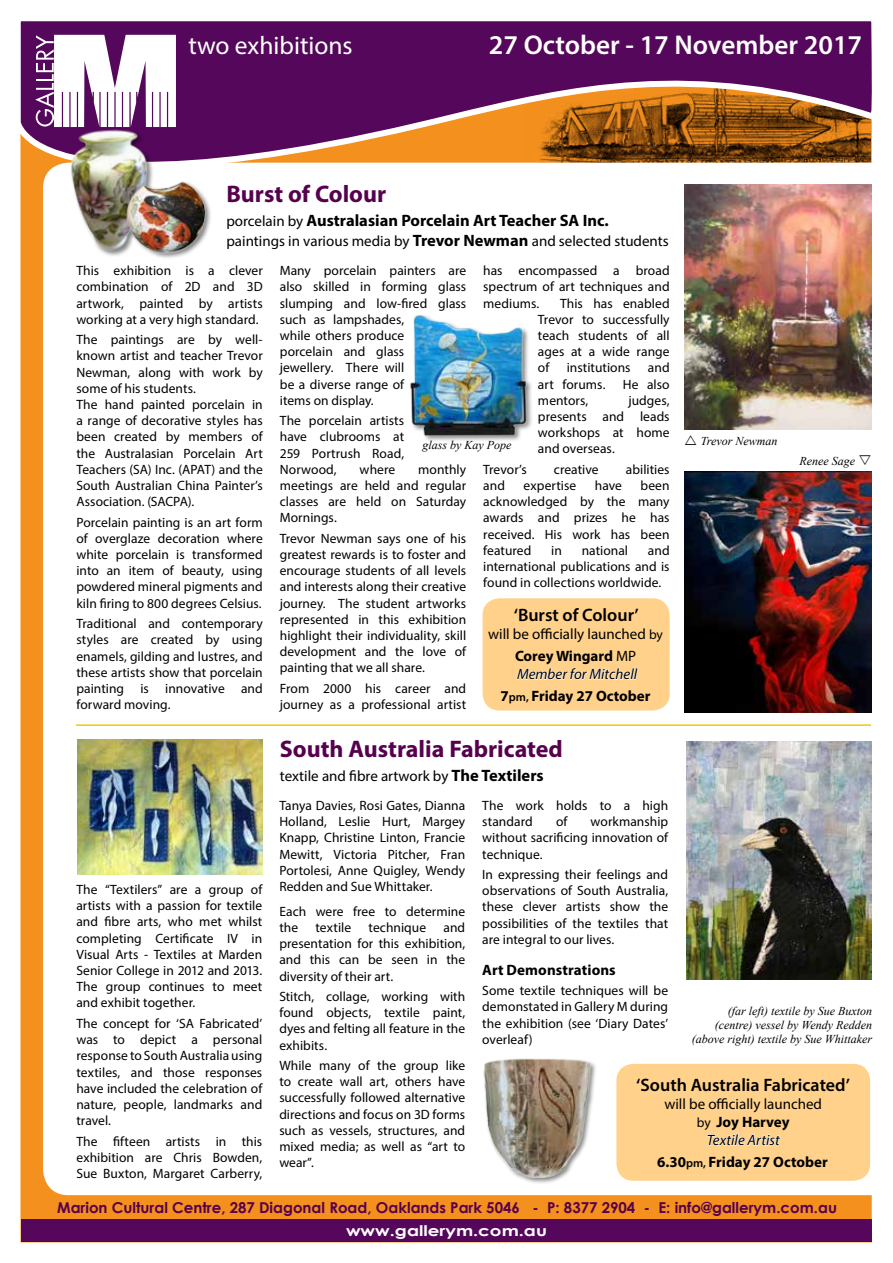
<style>
.page{position:relative;width:893px;height:1263px;background:#fff}
.page>*{position:absolute;margin:0;border:0;box-sizing:border-box;transform-origin:0 0}
.t1{font:600 27.15px "Myriad Pro";color:#fff}
.t2{font:25.5px "Myriad Pro";color:#fff}
.t3{font:700 24px "Myriad Pro";color:#56004e}
.t4{font:600 18px "Myriad Pro";color:#000}
.t5{font:700 16.5px "Myriad Pro";color:#000}
.t6{font:15px/18px "Myriad Pro";color:#000;text-align:center}
.t7{font:700 15px "Century Gothic";color:#56004e}
.t8{font:700 15px "Myriad Pro";color:#000}
.t9{font:italic 15px/22.2px "Myriad Pro";color:#000;text-align:center}
.t10{font:700 14.7px "Century Gothic";color:#fff;scale:1.24 1}
.t11{font:13.5px/16.2px "Myriad Pro";letter-spacing:.005em;color:#000;text-align:justify}
.t12{font:italic 12px/14.4px "Times New Roman";color:#000;text-align:right}
.s1{font-weight:400;font-size:15px}
.s2{font-weight:700;font-size:16.5px}
.s3{font-size:13.5px}
.s4{font-weight:700}
.s5{font-weight:700;font-style:normal}
.s6{font-weight:600;font-style:normal;font-size:12px}
.s7{font-style:italic}
.s8{font-weight:600;font-size:12px}
</style>
<div class="page">
<div style="left:21px;top:67px;width:851px;height:1175px;background:#f4901d"></div>
<div style="left:43px;top:187px;width:829px;height:1008px;background:#fff"></div>
<svg style="left:20px;top:21px;width:852px;height:166px;background:#8a4c65"></svg>
<svg style="left:35px;top:35px;width:141px;height:92px"></svg>
<div style="left:21px;top:1220px;width:851px;height:22px;background:#54075b"></div>
<hr style="left:76px;top:724px;width:795px;height:2px;background:#f0cb00">
<img style="left:685px;top:471px;width:186px;height:242px">
<img style="left:687px;top:741px;width:185px;height:238px">
<div style="left:616px;top:1064px;width:254px;height:117px;background:#ffd18b;border-radius:17px"></div>
<svg style="left:707px;top:1133px;width:74px;height:13px"></svg>
<img style="left:684px;top:184px;width:188px;height:245px">
<div style="left:409px;top:313px;width:124px;height:129px;background:#000;opacity:.5"></div>
<img style="left:404px;top:312px;width:125px;height:128px">
<img style="left:56px;top:106px;width:109px;height:167px">
<img style="left:117px;top:178px;width:98px;height:81px">
<div style="left:483px;top:598px;width:187px;height:112px;background:#ffd18b;border-radius:17px"></div>
<svg style="left:516px;top:668px;width:122px;height:12px"></svg>
<img style="left:77px;top:740px;width:186px;height:134px">
<div style="left:483px;top:1057px;width:114px;height:128px;background:#000;opacity:.5"></div>
<img style="left:479px;top:1056px;width:118px;height:124px">
<svg style="left:685px;top:435px;width:11px;height:10px"></svg>
<h2 class="t2" style="left:188px;top:30px;width:166px">two exhibitions</h2>
<h1 class="t1" style="left:489px;top:28px;width:375px">27 October - 17 November 2017</h1>
<h3 class="t3" style="left:226px;top:178px;width:161px">Burst of Colour</h3>
<p class="t5" style="left:226px;top:210px;width:384px"><span class="s1">porcelain by</span> Australasian Porcelain Art Teacher SA Inc.</p>
<p class="t6" style="left:226px;top:232px;width:444px">paintings in various media by <span class="s2">Trevor Newman</span> and selected students</p>
<p class="t11" style="left:76px;top:262px;width:188px">This exhibition is a clever combination of 2D and 3D artwork, painted by artists working at a very high standard.</p>
<p class="t11" style="left:76px;top:331px;width:188px;text-align:left">The paintings are by well&shy;known artist and teacher Trevor<br>Newman, along with work by some of his students.<br>The hand painted porcelain in a range of decorative styles has been created by members of the Australasian Porcelain Art<br>Teachers (SA) Inc. (APAT) and the<br>South Australian China Painter’s<br>Association. (SACPA).</p>
<p class="t11" style="left:76px;top:514px;width:188px">Porcelain painting is an art form of overglaze decoration where white porcelain is transformed into an item of beauty, using powdered mineral pigments and kiln firing to 800 degrees Celsius.</p>
<p class="t11" style="left:76px;top:615px;width:188px">Traditional and contemporary styles are created by using enamels, gilding and lustres, and these artists show that porcelain painting is innovative and forward moving.</p>
<p class="t11" style="left:280px;top:262px;width:188px;text-align:left">Many porcelain painters are also skilled in forming glass slumping and low-fired glass such as lampshades,<br>while others produce<br>porcelain and glass<br>jewellery. There will<br>be a diverse range of<br>items on display.</p>
<p class="t11" style="left:280px;top:412px;width:126px">The porcelain artists have clubrooms at 259 Portrush Road, Norwood,</p>
<p class="t11" style="left:483px;top:262px;width:188px">has encompassed a broad spectrum of art techniques and mediums.</p>
<p class="t11" style="left:538px;top:295px;width:133px;text-indent:22px">This has enabled Trevor to successfully teach students of all ages at a wide range of</p>
<p class="t11" style="left:567px;top:359px;width:65px">institutions</p>
<p class="t11" style="left:648px;top:359px;width:23px">and</p>
<p class="t11" style="left:538px;top:376px;width:69px">art forums.</p>
<p class="t11" style="left:623px;top:376px;width:48px">He also</p>
<p class="t11" style="left:538px;top:392px;width:52px">mentors,</p>
<p class="t11" style="left:538px;top:392px;width:133px;text-indent:90px">judges, presents and leads workshops at home and overseas.</p>
<p class="t12" style="left:422px;top:437px;width:90px">glass by Kay Pope</p>
<p class="t11" style="left:280px;top:461px;width:188px;text-indent:138px">monthly meetings are held and regular classes are held on Saturday Mornings.</p>
<p class="t11" style="left:280px;top:530px;width:188px">Trevor Newman says one of his greatest rewards is to foster and encourage students of all levels and interests along their creative journey. The student artworks represented in this exhibition highlight their individuality, skill development and the love of painting that we all share.</p>
<p class="t11" style="left:280px;top:680px;width:188px">From 2000 his career and journey as a professional artist</p>
<p class="t11" style="left:360px;top:461px;width:37px">where</p>
<p class="t11" style="left:483px;top:461px;width:45px">Trevor’s</p>
<p class="t11" style="left:554px;top:461px;width:46px">creative</p>
<p class="t11" style="left:626px;top:461px;width:45px">abilities</p>
<p class="t11" style="left:483px;top:477px;width:23px">and</p>
<p class="t11" style="left:524px;top:477px;width:54px">expertise</p>
<p class="t11" style="left:595px;top:477px;width:29px">have</p>
<p class="t11" style="left:483px;top:477px;width:188px;text-indent:157px">been acknowledged by the many awards and prizes he has received. His work has been featured</p>
<p class="t11" style="left:483px;top:542px;width:188px;text-indent:165px">and international publications and is found in collections worldwide.</p>
<p class="t11" style="left:551px;top:542px;width:12px">in</p>
<p class="t11" style="left:582px;top:542px;width:48px">national</p>
<h3 class="t4" style="left:514px;top:603px;width:126px">‘Burst of Colour’</h3>
<p class="t6" style="left:488px;top:622px;width:176px;line-height:22.2px">will be officially launched <span class="s3">by<br></span><span class="s4">Corey Wingard</span> MP</p>
<p class="t9" style="left:501px;top:663px;width:151px">Member for Mitchell<br><span class="s5">7</span><span class="s6">pm,</span> <span class="s5">Friday 27 October</span></p>
<h3 class="t3" style="left:280px;top:733px;width:285px">South Australia Fabricated</h3>
<p class="t6" style="left:280px;top:767px;width:265px">textile and fibre artwork by <span class="s2">The Textilers</span></p>
<p class="t12" style="left:701px;top:434px;width:78px">Trevor Newman</p>
<p class="t12" style="left:799px;top:453px;width:74px">Renee Sage ▲</p>
<p class="t11" style="left:76px;top:881px;width:187px">The “Textilers” are a group of artists with a passion for textile and fibre arts, who met whilst completing Certificate IV in Visual Arts - Textiles at Marden Senior College in 2012 and 2013.<br>The group continues to meet and exhibit together.</p>
<p class="t11" style="left:76px;top:1015px;width:187px">The concept for ‘SA Fabricated’ was to depict a personal response to South Australia using textiles, and those responses have included the celebration of nature, people, landmarks and travel.</p>
<p class="t11" style="left:76px;top:1133px;width:187px">The fifteen artists in this exhibition are Chris Bowden, Sue Buxton, Margaret Carberry,</p>
<p class="t11" style="left:279px;top:797px;width:187px">Tanya Davies, Rosi Gates, Dianna Holland, Leslie Hurt, Margey Knapp, Christine Linton, Francie Mewitt, Victoria Pitcher, Fran Portolesi, Anne Quigley, Wendy Redden and Sue Whittaker.</p>
<p class="t11" style="left:279px;top:903px;width:187px">Each were free to determine the</p>
<p class="t11" style="left:279px;top:919px;width:187px;text-indent:164px">and presentation for this exhibition, and this can be seen in the diversity of their art.</p>
<p class="t11" style="left:279px;top:988px;width:187px">Stitch, collage, working with found objects, textile paint, dyes and felting all feature in the exhibits.</p>
<p class="t11" style="left:279px;top:1057px;width:187px">While many of the group like to create wall art, others have successfully followed alternative directions and focus on 3D forms such as vessels, structures, and mixed media; as well as “art to wear”.</p>
<p class="t11" style="left:315px;top:919px;width:37px">textile</p>
<p class="t11" style="left:369px;top:919px;width:59px">technique</p>
<p class="t11" style="left:482px;top:797px;width:187px">The work holds to a high standard</p>
<p class="t11" style="left:556px;top:813px;width:13px">of</p>
<p class="t11" style="left:482px;top:813px;width:187px;text-indent:108px">workmanship without sacrificing innovation of technique.</p>
<p class="t11" style="left:482px;top:866px;width:187px">In expressing their feelings and observations of South Australia, these clever artists show the possibilities of the textiles that are integral to our lives.</p>
<p class="t8" style="left:482px;top:960px;width:135px">Art Demonstrations</p>
<p class="t11" style="left:482px;top:982px;width:187px">Some textile techniques will be demonstated in Gallery M during the exhibition (see ‘Diary Dates’ overleaf)</p>
<p class="t12" style="left:692px;top:1003px;width:182px">(far left) textile by Sue Buxton (centre) vessel by Wendy Redden (above right) textile by Sue Whittaker</p>
<h3 class="t4" style="left:636px;top:1073px;width:215px">‘South Australia Fabricated’</h3>
<p class="t6" style="left:664px;top:1095px;width:159px">will be officially launched <span class="s3">by</span> <span class="s4">Joy Harvey<br></span><span class="s7">Textile Artist</span></p>
<p class="t8" style="left:657px;top:1152px;width:172px">6.30<span class="s8">pm,</span> Friday 27 October</p>
<p class="t7" style="left:57px;top:1196px;width:781px">Marion Cultural Centre, 287 Diagonal Road, Oaklands Park 5046 - P: 8377 2904 - E: info@gallerym.com.au</p>
<p class="t10" style="left:346px;top:1219px;width:164px">www.gallerym.com.au</p>
</div>
